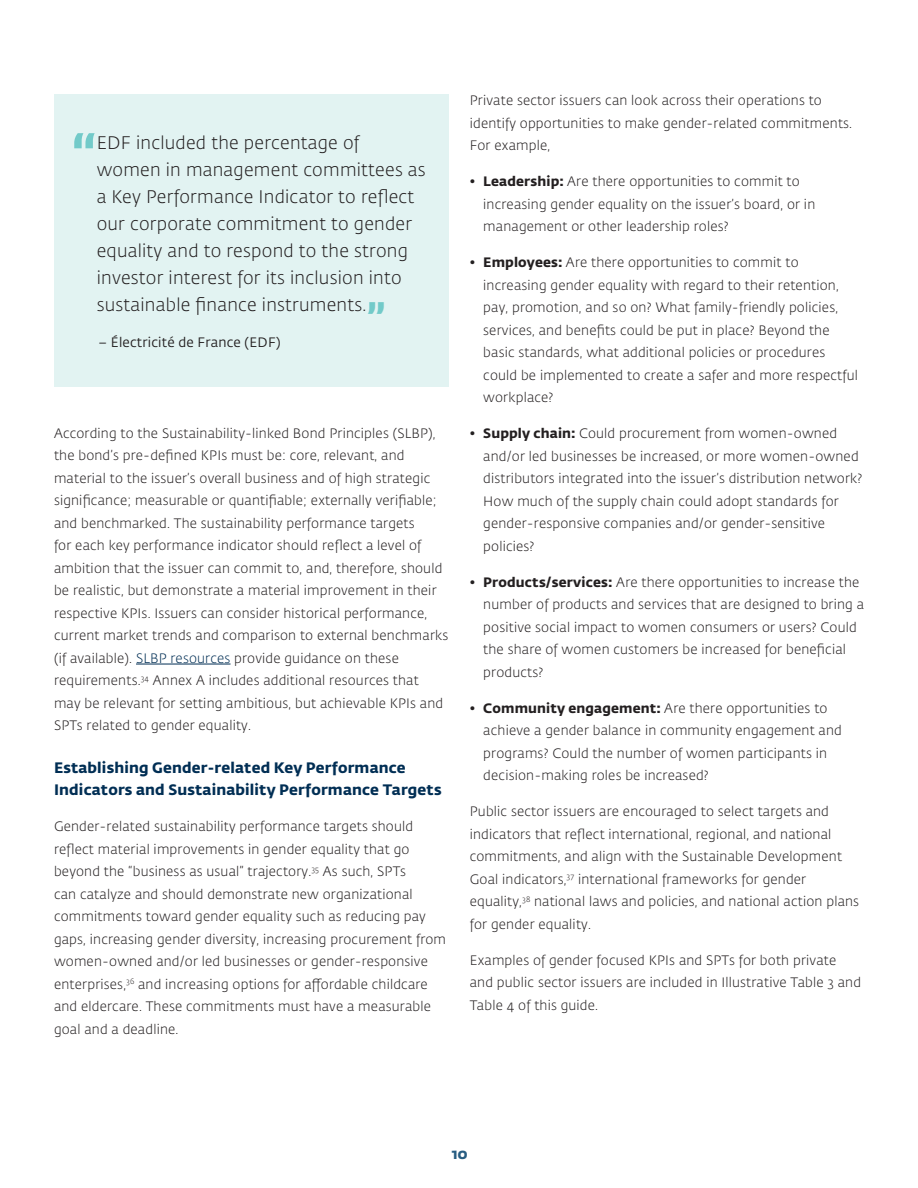
<style>
.page{position:relative;width:918px;height:1188px;background:#fff}
.page>*{position:absolute;margin:0;border:0;box-sizing:border-box;transform-origin:0 0}
.Body{font:700 56.25px "Fedra Sans Std";color:#72cac9}
.Body-2{font:700 43.5px "Fedra Sans Std";color:#72cac9}
.Body-3{font:300 18px/27px "Fedra Sans Std";letter-spacing:.015em;color:#231f20}
.sub_2{font:700 15px/22.5px "Fedra Sans Std";letter-spacing:.01em;color:#002e54}
.t1{font:700 15px "Fedra Sans Std";color:#285d82}
.Body-4{font:300 13.5px/22.5px "Fedra Sans Std";letter-spacing:.015em;color:#231f20}
.Body-5{font:13.5px "Fedra Sans Std";letter-spacing:.015em;color:#231f20}
.s1{color:#002e54}
.s2{font-weight:700}
</style>
<div class="page">
<hr style="left:136px;top:664px;width:95px;height:1px;background:#002e54">
<div style="left:54px;top:94px;width:394px;height:293px;background:#e2f3f2"></div>
<p class="Body" style="left:71px;top:119px;width:26px">“</p>
<p class="Body-3" style="left:97px;top:129px;width:331px">EDF included the percentage of women in management committees as a Key Performance Indicator to reflect our corporate commitment to gender equality and to respond to the strong investor interest for its inclusion into sustainable finance instruments.</p>
<p class="Body-2" style="left:367px;top:291px;width:21px">”</p>
<p class="Body-5" style="left:98px;top:334px;width:184px">– Électricité de France (EDF)</p>
<p class="Body-4" style="left:54px;top:422px;width:396px">According to the Sustainability-linked Bond Principles (SLBP), the bond’s pre-defined KPIs must be: core, relevant, and material to the issuer’s overall business and of high strategic significance; measurable or quantifiable; externally verifiable; and benchmarked. The sustainability performance targets<br>for each key performance indicator should reflect a level of ambition that the issuer can commit to, and, therefore, should be realistic, but demonstrate a material improvement in their respective KPIs. Issuers can consider historical performance, current market trends and comparison to external benchmarks (if available). <span class="s1">SLBP resources</span> provide guidance on these requirements.<sup>34</sup> Annex A includes additional resources that may be relevant for setting ambitious, but achievable KPIs and SPTs related to gender equality.</p>
<p class="sub_2" style="left:54px;top:756px;width:389px">Establishing Gender-related Key Performance<br>Indicators and Sustainability Performance Targets</p>
<p class="Body-4" style="left:54px;top:816px;width:394px">Gender-related sustainability performance targets should reflect material improvements in gender equality that go beyond the “business as usual” trajectory.<sup>35</sup> As such, SPTs<br>can catalyze and should demonstrate new organizational commitments toward gender equality such as reducing pay gaps, increasing gender diversity, increasing procurement from women-owned and/or led businesses or gender-responsive enterprises,<sup>36</sup> and increasing options for affordable childcare and eldercare. These commitments must have a measurable goal and a deadline.</p>
<p class="Body-4" style="left:470px;top:89px;width:384px">Private sector issuers can look across their operations to identify opportunities to make gender-related commitments.<br>For example,</p>
<p class="Body-4" style="left:483px;top:170px;width:333px;text-indent:-14px">• <span class="s2">Leadership:</span> Are there opportunities to commit to increasing gender equality on the issuer’s board, or in management or other leadership roles?</p>
<p class="Body-4" style="left:483px;top:251px;width:376px;text-indent:-14px">• <span class="s2">Employees:</span> Are there opportunities to commit to increasing gender equality with regard to their retention, pay, promotion, and so on? What family-friendly policies, services, and benefits could be put in place? Beyond the basic standards, what additional policies or procedures could be implemented to create a safer and more respectful workplace?</p>
<p class="Body-4" style="left:483px;top:422px;width:381px;text-indent:-14px">• <span class="s2">Supply chain:</span> Could procurement from women-owned and/or led businesses be increased, or more women-owned distributors integrated into the issuer’s distribution network?<br>How much of the supply chain could adopt standards for gender-responsive companies and/or gender-sensitive policies?</p>
<p class="Body-4" style="left:483px;top:571px;width:382px;text-indent:-14px">• <span class="s2">Products/services:</span> Are there opportunities to increase the number of products and services that are designed to bring a positive social impact to women consumers or users? Could the share of women customers be increased for beneficial products?</p>
<p class="Body-4" style="left:483px;top:697px;width:360px;text-indent:-14px">• <span class="s2">Community engagement:</span> Are there opportunities to achieve a gender balance in community engagement and programs? Could the number of women participants in decision-making roles be increased?</p>
<p class="Body-4" style="left:470px;top:800px;width:391px">Public sector issuers are encouraged to select targets and indicators that reflect international, regional, and national commitments, and align with the Sustainable Development Goal indicators,<sup>37</sup> international frameworks for gender equality,<sup>38</sup> national laws and policies, and national action plans for gender equality.</p>
<p class="Body-4" style="left:470px;top:949px;width:393px">Examples of gender focused KPIs and SPTs for both private and public sector issuers are included in Illustrative Table 3 and<br>Table 4 of this guide.</p>
<p class="t1" style="left:452px;top:1144px;width:17px">10</p>
</div>
